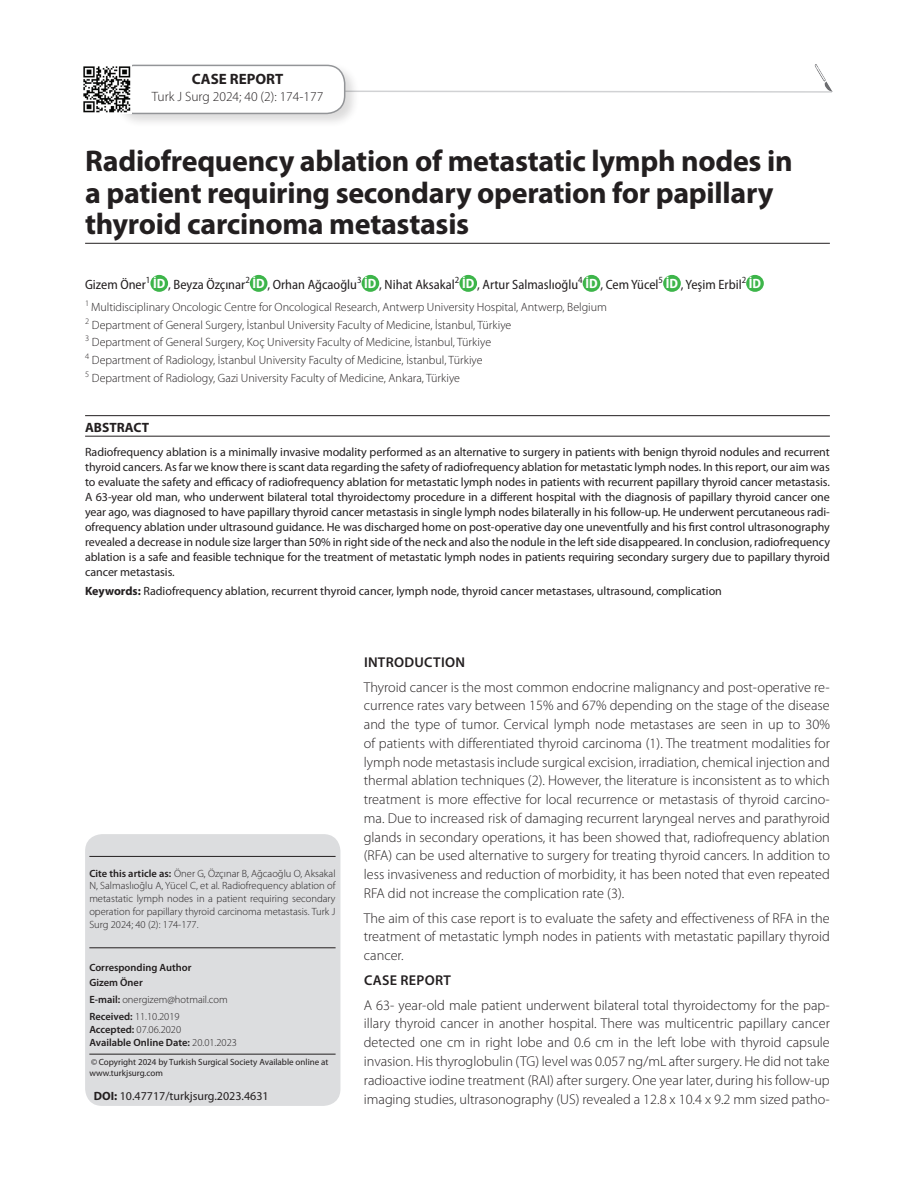
<style>
.page{position:relative;width:915px;height:1191px;background:#fff}
.page>*{position:absolute;margin:0;border:0;box-sizing:border-box;transform-origin:0 0}
.t1{font:700 30px/31.5px "Myriad Pro";letter-spacing:-.01em;color:#231f20}
.t2{font:700 15px "Myriad Pro";color:#231f20}
.t3{font:300 14.25px/18.8px "Myriad Pro";color:#231f20;text-align:justify}
.t4{font:600 14.25px "Myriad Pro";letter-spacing:.02em;color:#231f20}
.t5{font:semi-condensed 13.5px "Myriad Pro";color:#231f20}
.t6{font:300 13.5px "Myriad Pro";color:#231f20}
.t7{font:700 13.5px "Myriad Pro";color:#231f20}
.t8{font:12px/15px "Myriad Pro";color:#231f20;text-align:justify}
.t9{font:300 12px/17.7px "Myriad Pro";color:#231f20}
.t10{font:300 10.5px/12.8px "Myriad Pro";color:#231f20;text-align:justify}
.t11{font:600 10.5px/15.6px "Myriad Pro";color:#231f20}
.t12{font:9px/10.5px "Myriad Pro";color:#231f20}
.s1{font-weight:700;color:#fff}
.s2{font-weight:700}
.s3{font-weight:600}
.s4{font-weight:300}
</style>
<div class="page">
<svg style="left:359px;top:90px;width:474px;height:3px"></svg>
<div style="left:113px;top:62px;width:246px;height:66px;background:#231f20;opacity:.16"></div>
<div style="left:116px;top:65px;width:228px;height:48px;background:#fff;border-radius:18px"></div>
<div style="left:115px;top:65px;width:230px;height:49px;border:2px solid #939598;border-radius:18px"></div>
<div style="left:150px;top:275px;width:18px;height:17px;background:#3db54a;border-radius:50%"></div>
<div style="left:250px;top:275px;width:17px;height:17px;background:#3db54a;border-radius:50%"></div>
<div style="left:361px;top:275px;width:18px;height:17px;background:#3db54a;border-radius:50%"></div>
<div style="left:459px;top:275px;width:18px;height:17px;background:#3db54a;border-radius:50%"></div>
<div style="left:582px;top:275px;width:18px;height:17px;background:#3db54a;border-radius:50%"></div>
<div style="left:663px;top:275px;width:17px;height:17px;background:#3db54a;border-radius:50%"></div>
<div style="left:745px;top:275px;width:18px;height:17px;background:#3db54a;border-radius:50%"></div>
<hr style="left:85px;top:243px;width:744px;height:1px;background:#231f20">
<div style="left:85px;top:834px;width:255px;height:272px;background:#dcdddf;border-radius:17px"></div>
<hr style="left:89px;top:856px;width:246px;height:1px;background:#231f20">
<hr style="left:89px;top:947px;width:246px;height:1px;background:#231f20">
<hr style="left:89px;top:1053px;width:246px;height:1px;background:#231f20">
<hr style="left:85px;top:436px;width:744px;height:1px;background:#231f20">
<hr style="left:85px;top:415px;width:744px;height:1px;background:#231f20">
<img style="left:814px;top:64px;width:17px;height:27px">
<img style="left:83px;top:64px;width:48px;height:50px">
<p class="t2" style="left:192px;top:71px;width:93px">CASE REPORT</p>
<p class="t6" style="left:152px;top:89px;width:173px">Turk J Surg 2024; 40 (2): 174-177</p>
<h1 class="t1" style="left:85px;top:146px;width:708px">Radiofrequency ablation of metastatic lymph nodes in a patient requiring secondary operation for papillary thyroid carcinoma metastasis</h1>
<p class="t5" style="left:85px;top:277px;width:677px">Gizem Öner<sup>1</sup> <span class="s1">İD</span> , Beyza Özçınar<sup>2</sup> <span class="s1">İD</span> , Orhan Ağcaoğlu<sup>3</sup> <span class="s1">İD</span> , Nihat Aksakal<sup>2</sup> <span class="s1">İD</span> , Artur Salmaslıoğlu<sup>4</sup> <span class="s1">İD</span> , Cem Yücel<sup>5</sup> <span class="s1">İD</span> , Yeşim Erbil<sup>2</sup> <span class="s1">İD</span></p>
<p class="t9" style="left:85px;top:298px;width:523px"><sup>1</sup> Multidisciplinary Oncologic Centre for Oncological Research, Antwerp University Hospital, Antwerp, Belgium <sup>2</sup> Department of General Surgery, İstanbul University Faculty of Medicine, İstanbul, Türkiye<br><sup>3</sup> Department of General Surgery, Koç University Faculty of Medicine, İstanbul, Türkiye<br><sup>4</sup> Department of Radiology, İstanbul University Faculty of Medicine, İstanbul, Türkiye<br><sup>5</sup> Department of Radiology, Gazi University Faculty of Medicine, Ankara, Türkiye</p>
<p class="t7" style="left:85px;top:420px;width:65px">ABSTRACT</p>
<p class="t8" style="left:85px;top:444px;width:746px">Radiofrequency ablation is a minimally invasive modality performed as an alternative to surgery in patients with benign thyroid nodules and recurrent thyroid cancers. As far we know there is scant data regarding the safety of radiofrequency ablation for metastatic lymph nodes. In this report, our aim was to evaluate the safety and efficacy of radiofrequency ablation for metastatic lymph nodes in patients with recurrent papillary thyroid cancer metastasis.<br>A 63-year old man, who underwent bilateral total thyroidectomy procedure in a different hospital with the diagnosis of papillary thyroid cancer one year ago, was diagnosed to have papillary thyroid cancer metastasis in single lymph nodes bilaterally in his follow-up. He underwent percutaneous radi&shy;ofrequency ablation under ultrasound guidance. He was discharged home on post-operative day one uneventfully and his first control ultrasonography revealed a decrease in nodule size larger than 50% in right side of the neck and also the nodule in the left side disappeared. In conclusion, radiofrequency ablation is a safe and feasible technique for the treatment of metastatic lymph nodes in patients requiring secondary surgery due to papillary thyroid cancer metastasis.</p>
<p class="t8" style="left:85px;top:584px;width:638px"><span class="s2">Keywords:</span> Radiofrequency ablation, recurrent thyroid cancer, lymph node, thyroid cancer metastases, ultrasound, complication</p>
<p class="t10" style="left:89px;top:867px;width:248px"><span class="s3">Cite this article as:</span> Öner G, Özçınar B, Ağcaoğlu O, Aksakal N, Salmaslıoğlu A, Yücel C, et al. Radiofrequency ablation of metastatic lymph nodes in a patient requiring secondary operation for papillary thyroid carcinoma metastasis. Turk J Surg 2024; 40 (2): 174-177.</p>
<p class="t11" style="left:89px;top:959px;width:104px">Corresponding Author<br>Gizem Öner</p>
<p class="t10" style="left:89px;top:991px;width:140px;line-height:17px"><span class="s3">E-mail:</span> onergizem@hotmail.com<br><span class="s3">Received:</span> 11.10.2019</p>
<p class="t11" style="left:89px;top:1023px;width:149px;line-height:12.8px">Accepted: <span class="s4">07.06.2020<br></span>Available Online Date: <span class="s4">20.01.2023</span></p>
<p class="t12" style="left:89px;top:1057px;width:240px">©Copyright 2024 by Turkish Surgical Society Available online at www.turkjsurg.com</p>
<p class="t8" style="left:94px;top:1088px;width:176px"><span class="s2">DOI:</span> 10.47717/turkjsurg.2023.4631</p>
<p class="t4" style="left:364px;top:654px;width:32px">Introd</p>
<p class="t4" style="left:414px;top:654px;width:52px">uctIon</p>
<p class="t3" style="left:364px;top:677px;width:467px">Thyroid cancer is the most common endocrine malignancy and post-operative re&shy;currence rates vary between 15% and 67% depending on the stage of the disease and the type of tumor. Cervical lymph node metastases are seen in up to 30% of patients with differentiated thyroid carcinoma (1). The treatment modalities for lymph node metastasis include surgical excision, irradiation, chemical injection and thermal ablation techniques (2). However, the literature is inconsistent as to which treatment is more effective for local recurrence or metastasis of thyroid carcino&shy;ma. Due to increased risk of damaging recurrent laryngeal nerves and parathyroid glands in secondary operations, it has been showed that, radiofrequency ablation (RFA) can be used alternative to surgery for treating thyroid cancers. In addition to less invasiveness and reduction of morbidity, it has been noted that even repeated RFA did not increase the complication rate (3).</p>
<p class="t3" style="left:364px;top:908px;width:467px">The aim of this case report is to evaluate the safety and effectiveness of RFA in the treatment of metastatic lymph nodes in patients with metastatic papillary thyroid cancer.</p>
<p class="t4" style="left:364px;top:972px;width:88px">CASE re port</p>
<p class="t3" style="left:364px;top:995px;width:467px">A 63- year-old male patient underwent bilateral total thyroidectomy for the pap&shy;illary thyroid cancer in another hospital. There was multicentric papillary cancer detected one cm in right lobe and 0.6 cm in the left lobe with thyroid capsule invasion. His thyroglobulin (TG) level was 0.057 ng/mL after surgery. He did not take radioactive iodine treatment (RAI) after surgery. One year later, during his follow-up imaging studies, ultrasonography (US) revealed a 12.8 x 10.4 x 9.2 mm sized patho-</p>
</div>
